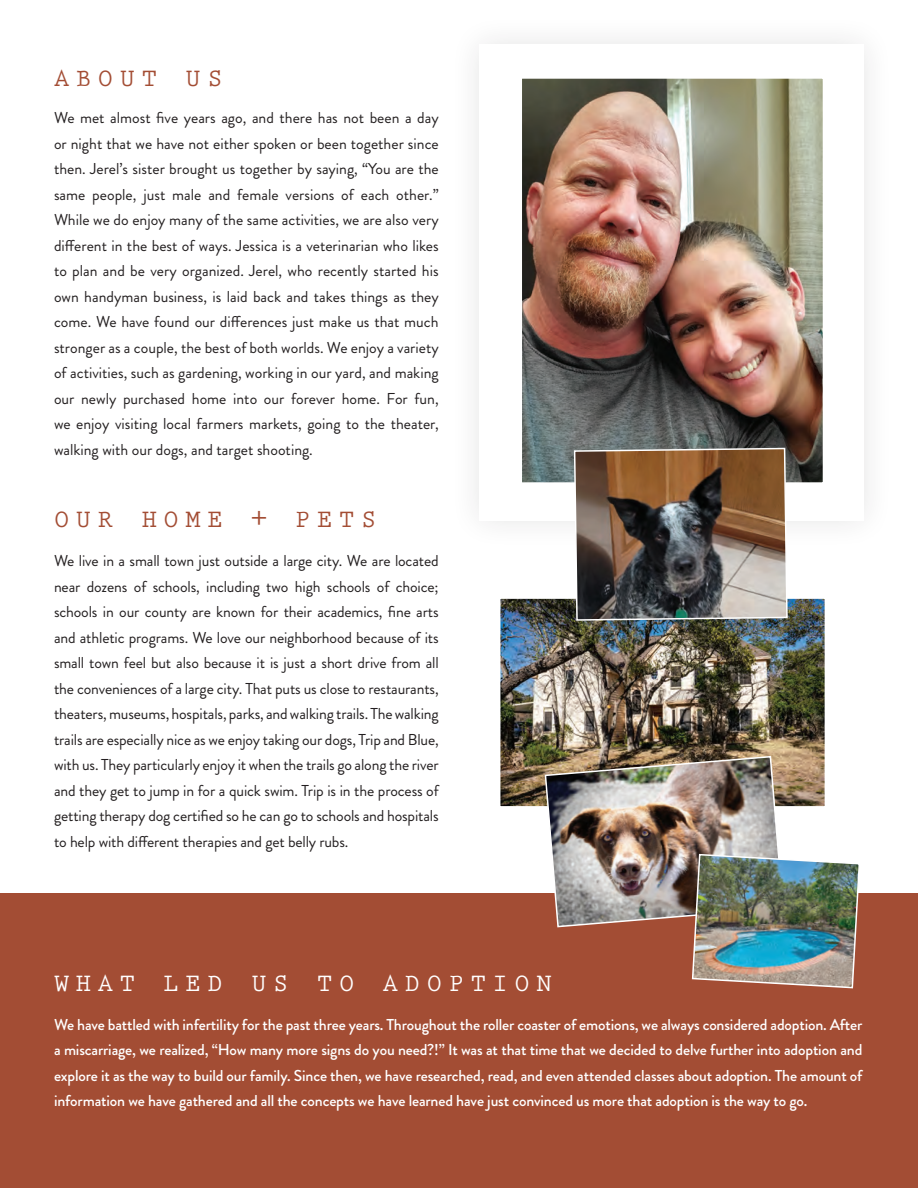
<style>
.page{position:relative;width:918px;height:1188px;background:#fff}
.page>*{position:absolute;margin:0;border:0;box-sizing:border-box;transform-origin:0 0}
.t1{font:700 25.5px "Prestige Elite Std";letter-spacing:.26em;color:#a34d34}
.t2{font:700 25.5px "Prestige Elite Std";letter-spacing:.26em;color:#fff}
.t3{font:15.75px/25.5px "Brandon Grotesque";letter-spacing:-.01em;color:#231f20;text-align:justify}
.t4{font:500 15.75px/25.5px "Brandon Grotesque";letter-spacing:-.01em;color:#fff;text-align:justify}
</style>
<div class="page">
<div style="left:0;top:894px;width:918px;height:294px;background:#a34d34"></div>
<img style="left:502px;top:600px;width:321px;height:205px">
<div style="left:499px;top:597px;width:327px;height:211px;border:2px solid #fff"></div>
<img style="left:523px;top:79px;width:299px;height:403px">
<div style="left:518px;top:74px;width:309px;height:413px;border:4px solid #fff"></div>
<img style="left:573px;top:447px;width:215px;height:175px">
<img style="left:544px;top:755px;width:317px;height:234px">
<h1 class="t1" style="left:54px;top:65px;width:170px">ABOUT US</h1>
<p class="t3" style="left:54px;top:106px;width:386px">We met almost five years ago, and there has not been a day or night that we have not either spoken or been together since then. Jerel’s sister brought us together by saying, “You are the same people, just male and female versions of each other.” While we do enjoy many of the same activities, we are also very different in the best of ways. Jessica is a veterinarian who likes to plan and be very organized. Jerel, who recently started his own handyman business, is laid back and takes things as they come. We have found our differences just make us that much stronger as a couple, the best of both worlds. We enjoy a variety of activities, such as gardening, working in our yard, and making our newly purchased home into our forever home. For fun, we enjoy visiting local farmers markets, going to the theater, walking with our dogs, and target shooting.</p>
<h1 class="t1" style="left:54px;top:506px;width:324px">OUR HOME + PETS</h1>
<p class="t3" style="left:54px;top:548px;width:386px">We live in a small town just outside a large city. We are located near dozens of schools, including two high schools of choice; schools in our county are known for their academics, fine arts and athletic programs. We love our neighborhood because of its small town feel but also because it is just a short drive from all the conveniences of a large city. That puts us close to restaurants, theaters, museums, hospitals, parks, and walking trails. The walking trails are especially nice as we enjoy taking our dogs, Trip and Blue, with us. They particularly enjoy it when the trails go along the river and they get to jump in for a quick swim. Trip is in the process of getting therapy dog certified so he can go to schools and hospitals to help with different therapies and get belly rubs.</p>
<h1 class="t2" style="left:54px;top:969px;width:499px">WHAT LED US TO ADOPTION</h1>
<p class="t4" style="left:54px;top:1012px;width:810px">We have battled with infertility for the past three years. Throughout the roller coaster of emotions, we always considered adoption. After a miscarriage, we realized, “How many more signs do you need?!” It was at that time that we decided to delve further into adoption and explore it as the way to build our family. Since then, we have researched, read, and even attended classes about adoption. The amount of information we have gathered and all the concepts we have learned have just convinced us more that adoption is the way to go.</p>
</div>
